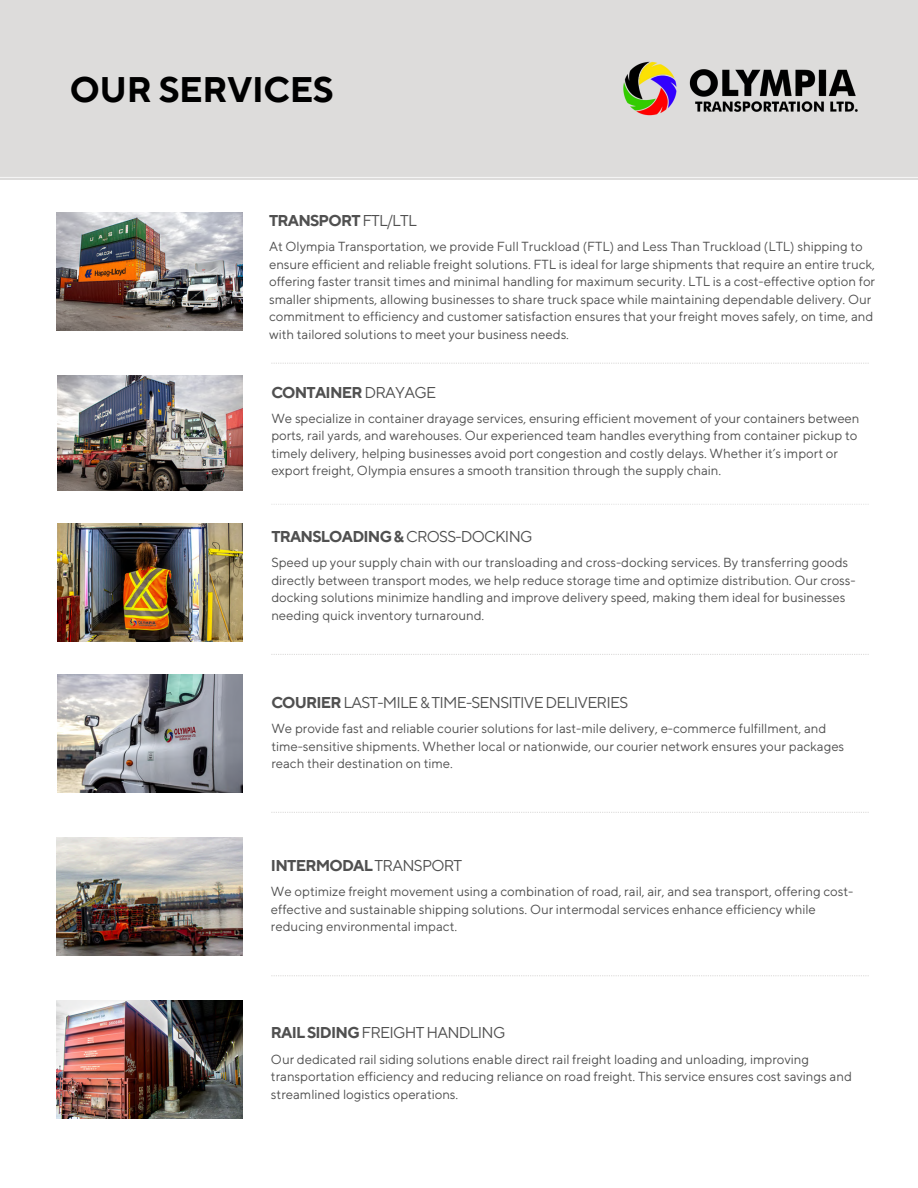
<style>
.page{position:relative;width:918px;height:1188px;background:#fff}
.page>*{position:absolute;margin:0;border:0;box-sizing:border-box;transform-origin:0 0}
.t1{font:700 35.4px "TT Norms Pro";letter-spacing:-.01em;color:#000}
.t2{font:700 15.6px "TT Norms Pro";letter-spacing:-.05em;color:#505050}
.t3{font:15.6px "TT Norms Pro";letter-spacing:-.05em;color:#505050}
.t4{font:13.05px/17.5px "TT Norms Pro";color:#505050}
.s1{font-weight:400}
.s2{font-weight:700}
</style>
<div class="page">
<img style="left:57px;top:212px;width:186px;height:118px">
<img style="left:57px;top:523px;width:186px;height:119px">
<img style="left:57px;top:674px;width:186px;height:118px">
<img style="left:57px;top:1001px;width:186px;height:118px">
<img style="left:57px;top:376px;width:186px;height:114px">
<img style="left:57px;top:837px;width:186px;height:119px">
<div style="left:0;top:0;width:918px;height:179px;background:#dddcdb"></div>
<img style="left:623px;top:61px;width:235px;height:55px">
<hr style="left:0;top:177px;width:918px;height:1px;background:#f4f4f4">
<svg style="left:271px;top:363px;width:598px;height:1px"></svg>
<svg style="left:271px;top:504px;width:598px;height:1px"></svg>
<svg style="left:271px;top:654px;width:598px;height:1px"></svg>
<svg style="left:271px;top:812px;width:598px;height:1px"></svg>
<svg style="left:271px;top:975px;width:598px;height:1px"></svg>
<h2 class="t1" style="left:70px;top:68px;width:265px">OUR SERVICES</h2>
<p class="t2" style="left:269px;top:211px;width:149px">TRANSPORT <span class="s1">FTL/LTL</span></p>
<h1 class="t4" style="left:269px;top:238px;width:608px">At Olympia Transportation, we provide Full Truckload (FTL) and Less Than Truckload (LTL) shipping to ensure efficient and reliable freight solutions. FTL is ideal for large shipments that require an entire truck, offering faster transit times and minimal handling for maximum security. LTL is a cost-effective option for smaller shipments, allowing businesses to share truck space while maintaining dependable delivery. Our commitment to efficiency and customer satisfaction ensures that your freight moves safely, on time, and with tailored solutions to meet your business needs.</h1>
<p class="t2" style="left:271px;top:383px;width:166px">CONTAINER <span class="s1">DRAYAGE</span></p>
<p class="t4" style="left:271px;top:410px;width:590px">We specialize in container drayage services, ensuring efficient movement of your containers between ports, rail yards, and warehouses. Our experienced team handles everything from container pickup to timely delivery, helping businesses avoid port congestion and costly delays. Whether it’s import or export freight, Olympia ensures a smooth transition through the supply chain.</p>
<p class="t2" style="left:271px;top:527px;width:263px">TRANSLOADING &amp; <span class="s1">CROSS-DOCKING</span></p>
<p class="t4" style="left:271px;top:555px;width:586px">Speed up your supply chain with our transloading and cross-docking services. By transferring goods directly between transport modes, we help reduce storage time and optimize distribution. Our cross&shy;docking solutions minimize handling and improve delivery speed, making them ideal for businesses needing quick inventory turnaround.</p>
<p class="t3" style="left:271px;top:693px;width:358px"><span class="s2">COURIER</span> LAST-MILE &amp; TIME-SENSITIVE DELIVERIES</p>
<p class="t4" style="left:271px;top:720px;width:574px">We provide fast and reliable courier solutions for last-mile delivery, e-commerce fulfillment, and time-sensitive shipments. Whether local or nationwide, our courier network ensures your packages reach their destination on time.</p>
<p class="t2" style="left:271px;top:856px;width:193px">INTERMODAL <span class="s1">TRANSPORT</span></p>
<p class="t4" style="left:271px;top:884px;width:584px">We optimize freight movement using a combination of road, rail, air, and sea transport, offering cost&shy;effective and sustainable shipping solutions. Our intermodal services enhance efficiency while reducing environmental impact.</p>
<h2 class="t3" style="left:271px;top:1024px;width:236px"><span class="s2">RAIL SIDING</span> FREIGHT HANDLING</h2>
<p class="t4" style="left:271px;top:1051px;width:582px">Our dedicated rail siding solutions enable direct rail freight loading and unloading, improving transportation efficiency and reducing reliance on road freight. This service ensures cost savings and streamlined logistics operations.</p>
</div>
